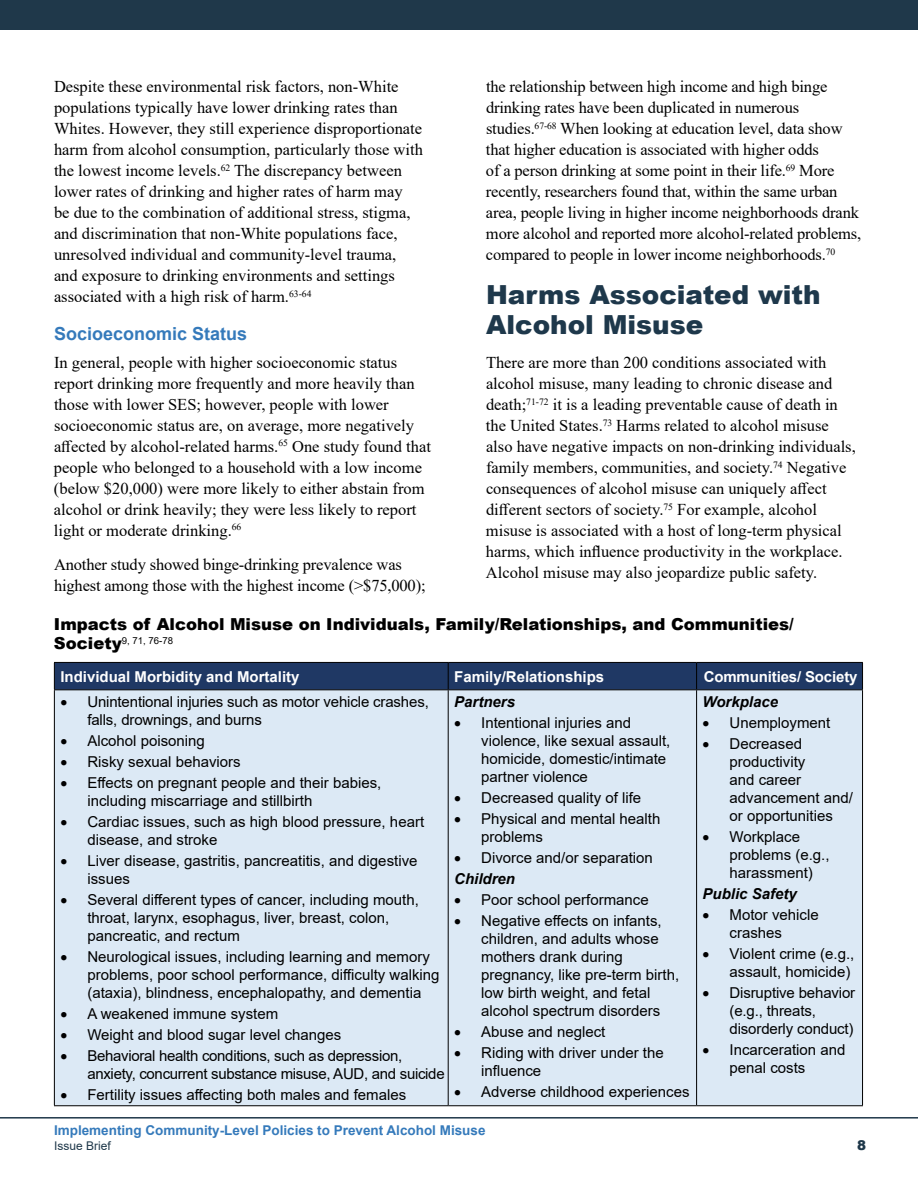
<style>
.page{position:relative;width:918px;height:1188px;background:#fff}
.page>*{position:absolute;margin:0;border:0;box-sizing:border-box;transform-origin:0 0}
.t1{font:900 26.25px/30px "Arial";color:#1e384b}
.t2{font:700 18px "Arial";color:#357abb}
.t3{font:16.5px/21px "Times New Roman";color:#000}
.t4{font:900 16.5px "Arial";color:#000}
.t5{font:15px/18px "Arial";color:#000}
.t6{font:15px/18px "Arial";letter-spacing:-.02em;color:#000}
.t7{font:700 15px "Arial";color:#fff}
.t8{font:italic 700 15px "Arial";color:#000}
.t9{font:700 13.5px "Arial";color:#357abb}
.t10{font:900 13.5px "Arial";color:#1f384a}
.t11{font:12px "Arial";color:#1f384a}
.t12{font:9.6px "Arial";color:#000}
.s1{font-weight:900;font-size:16.5px}
</style>
<div class="page">
<hr style="left:0;top:1117px;width:918px;height:2px;background:#1f384a">
<div style="left:0;top:0;width:918px;height:30px;background:#1f384a"></div>
<div style="left:55px;top:690px;width:807px;height:415px;background:#dce9f5"></div>
<div style="left:54px;top:662px;width:809px;height:27px;background:#1f3864"></div>
<hr style="left:54px;top:689px;width:394px;height:1px;background:#000">
<hr style="left:54px;top:690px;width:1px;height:415px;background:#000">
<hr style="left:448px;top:689px;width:249px;height:1px;background:#000">
<hr style="left:448px;top:690px;width:1px;height:415px;background:#000">
<hr style="left:697px;top:689px;width:166px;height:1px;background:#000">
<hr style="left:696px;top:690px;width:1px;height:415px;background:#000">
<hr style="left:862px;top:690px;width:1px;height:415px;background:#000">
<hr style="left:54px;top:1105px;width:394px;height:1px;background:#000">
<hr style="left:448px;top:1105px;width:249px;height:1px;background:#000">
<hr style="left:697px;top:1105px;width:166px;height:1px;background:#000">
<p class="t3" style="left:54px;top:76px;width:370px">Despite these environmental risk factors, non-White populations typically have lower drinking rates than Whites. However, they still experience disproportionate harm from alcohol consumption, particularly those with the lowest income levels.<sup>62</sup> The discrepancy between lower rates of drinking and higher rates of harm may<br>be due to the combination of additional stress, stigma, and discrimination that non-White populations face, unresolved individual and community-level trauma, and exposure to drinking environments and settings associated with a high risk of harm.<sup>63-64</sup></p>
<h4 class="t2" style="left:54px;top:321px;width:195px">Socioeconomic Status</h4>
<p class="t3" style="left:54px;top:351px;width:378px">In general, people with higher socioeconomic status report drinking more frequently and more heavily than those with lower SES; however, people with lower socioeconomic status are, on average, more negatively affected by alcohol-related harms.<sup>65</sup> One study found that people who belonged to a household with a low income (below $20,000) were more likely to either abstain from alcohol or drink heavily; they were less likely to report light or moderate drinking.<sup>66</sup></p>
<p class="t3" style="left:54px;top:554px;width:373px">Another study showed binge-drinking prevalence was highest among those with the highest income (&gt;$75,000);</p>
<p class="t3" style="left:486px;top:76px;width:377px">the relationship between high income and high binge drinking rates have been duplicated in numerous studies.<sup>67-68</sup> When looking at education level, data show that higher education is associated with higher odds<br>of a person drinking at some point in their life.<sup>69</sup> More recently, researchers found that, within the same urban area, people living in higher income neighborhoods drank more alcohol and reported more alcohol-related problems, compared to people in lower income neighborhoods.<sup>70</sup></p>
<h3 class="t1" style="left:486px;top:279px;width:336px">Harms Associated with<br>Alcohol Misuse</h3>
<p class="t3" style="left:486px;top:352px;width:371px">There are more than 200 conditions associated with alcohol misuse, many leading to chronic disease and death;<sup>71-72</sup> it is a leading preventable cause of death in the United States.<sup>73</sup> Harms related to alcohol misuse also have negative impacts on non-drinking individuals, family members, communities, and society.<sup>74</sup> Negative consequences of alcohol misuse can uniquely affect different sectors of society.<sup>75</sup> For example, alcohol misuse is associated with a host of long-term physical harms, which influence productivity in the workplace.<br>Alcohol misuse may also jeopardize public safety.</p>
<p class="t4" style="left:54px;top:612px;width:741px">Impacts of Alcohol Misuse on Individuals, Family/Relationships, and Communities/</p>
<p class="t12" style="left:54px;top:634px;width:121px"><span class="s1">Society</span>9, 71, 76-78</p>
<p class="t7" style="left:60px;top:666px;width:241px">Individual Morbidity and Mortality</p>
<p class="t7" style="left:454px;top:666px;width:152px">Family/Relationships</p>
<p class="t7" style="left:704px;top:666px;width:155px">Communities/ Society</p>
<p class="t5" style="left:87px;top:692px;width:343px;text-indent:-27px">• Unintentional injuries such as motor vehicle crashes, falls, drownings, and burns</p>
<p class="t5" style="left:60px;top:731px;width:146px">• Alcohol poisoning</p>
<p class="t5" style="left:60px;top:752px;width:182px">• Risky sexual behaviors</p>
<p class="t5" style="left:87px;top:773px;width:296px;text-indent:-27px">• Effects on pregnant people and their babies, including miscarriage and stillbirth</p>
<p class="t5" style="left:87px;top:812px;width:338px;text-indent:-27px">• Cardiac issues, such as high blood pressure, heart disease, and stroke</p>
<p class="t5" style="left:87px;top:851px;width:332px;text-indent:-27px">• Liver disease, gastritis, pancreatitis, and digestive issues</p>
<p class="t5" style="left:87px;top:890px;width:333px;text-indent:-27px">• Several different types of cancer, including mouth, throat, larynx, esophagus, liver, breast, colon, pancreatic, and rectum</p>
<p class="t5" style="left:87px;top:947px;width:354px;text-indent:-27px">• Neurological issues, including learning and memory problems, poor school performance, difficulty walking (ataxia), blindness, encephalopathy, and dementia</p>
<p class="t5" style="left:60px;top:1004px;width:219px">• A weakened immune system</p>
<p class="t5" style="left:60px;top:1025px;width:283px">• Weight and blood sugar level changes</p>
<p class="t6" style="left:87px;top:1046px;width:359px;text-indent:-27px">• Behavioral health conditions, such as depression, anxiety, concurrent substance misuse, AUD, and suicide</p>
<p class="t5" style="left:60px;top:1085px;width:347px">• Fertility issues affecting both males and females</p>
<p class="t8" style="left:454px;top:691px;width:62px">Partners</p>
<p class="t5" style="left:481px;top:713px;width:191px;text-indent:-27px">• Intentional injuries and violence, like sexual assault, homicide, domestic/intimate partner violence</p>
<p class="t5" style="left:454px;top:788px;width:189px">• Decreased quality of life</p>
<p class="t5" style="left:481px;top:809px;width:181px;text-indent:-27px">• Physical and mental health problems</p>
<p class="t5" style="left:454px;top:848px;width:200px">• Divorce and/or separation</p>
<p class="t8" style="left:454px;top:868px;width:62px">Children</p>
<p class="t5" style="left:454px;top:890px;width:196px">• Poor school performance</p>
<p class="t5" style="left:481px;top:911px;width:200px;text-indent:-27px">• Negative effects on infants, children, and adults whose mothers drank during pregnancy, like pre-term birth, low birth weight, and fetal alcohol spectrum disorders</p>
<p class="t5" style="left:454px;top:1022px;width:153px">• Abuse and neglect</p>
<p class="t5" style="left:481px;top:1043px;width:184px;text-indent:-27px">• Riding with driver under the influence</p>
<p class="t5" style="left:454px;top:1082px;width:237px">• Adverse childhood experiences</p>
<p class="t8" style="left:703px;top:691px;width:77px">Workplace</p>
<p class="t5" style="left:703px;top:713px;width:129px">• Unemployment</p>
<p class="t5" style="left:730px;top:734px;width:125px;text-indent:-27px">• Decreased productivity<br>and career advancement and/ or opportunities</p>
<p class="t5" style="left:730px;top:827px;width:102px;text-indent:-27px">• Workplace problems (e.g., harassment)</p>
<p class="t8" style="left:703px;top:883px;width:96px">Public Safety</p>
<p class="t5" style="left:730px;top:905px;width:91px;text-indent:-27px">• Motor vehicle crashes</p>
<p class="t5" style="left:703px;top:944px;width:153px;text-align:right">• Violent crime (e.g., assault, homicide)</p>
<p class="t5" style="left:730px;top:983px;width:127px;text-indent:-27px">• Disruptive behavior (e.g., threats, disorderly conduct)</p>
<p class="t5" style="left:730px;top:1040px;width:117px;text-indent:-27px">• Incarceration and penal costs</p>
<p class="t9" style="left:54px;top:1121px;width:433px">Implementing Community-Level Policies to Prevent Alcohol Misuse</p>
<p class="t11" style="left:54px;top:1137px;width:58px">Issue Brief</p>
<p class="t10" style="left:857px;top:1135px;width:11px">8</p>
</div>
